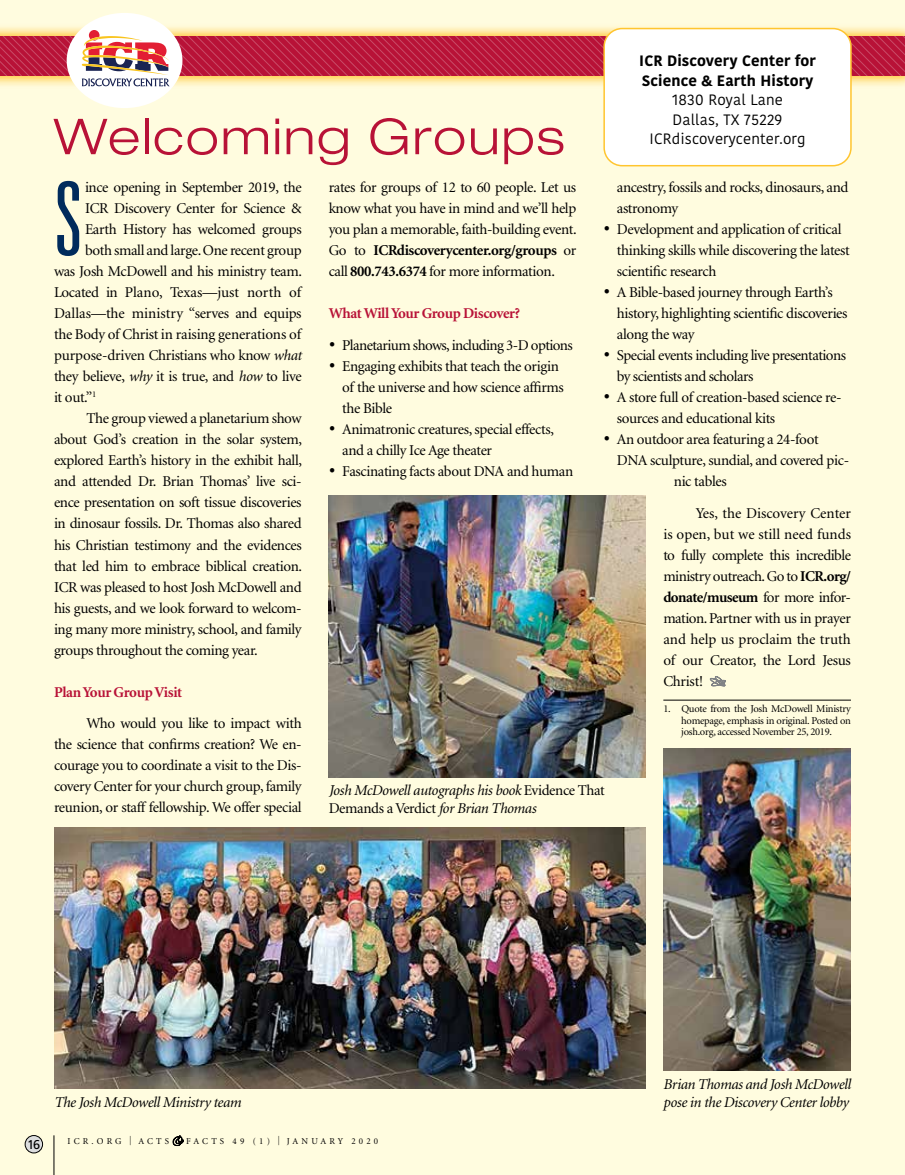
<style>
.page{position:relative;width:905px;height:1175px;background:#fff}
.page>*{position:absolute;margin:0;border:0;box-sizing:border-box;transform-origin:0 0}
.t1{font:300 ultra-condensed 102.3px "Univers LT Std";color:#002b5c}
.t2{font:300 expanded 49.5px "Helvetica Neue";letter-spacing:.035em;color:#b81237}
.t3{font:15px/21px "Minion";letter-spacing:-.025em;color:#000}
.t4{font:italic 15px/18px "Minion";letter-spacing:-.025em;color:#000}
.t5{font:15px/19.5px "Kohinoor Bangla";letter-spacing:.01em;color:#000;text-align:center}
.t6{font:700 15px "Minion";letter-spacing:-.025em;color:#b81237}
.t7{font:700 15px/19.5px "Kohinoor Bangla";letter-spacing:.01em;color:#000}
.t8{font:15px "Minion";color:#000}
.t9{font:15px "Minion";letter-spacing:-.005em;color:#000}
.t10{font:12.75px "Frutiger";color:#000}
.t11{font:10.5px/11.2px "Minion";letter-spacing:-.025em;color:#000;text-align:justify}
.t12{font:9px "Minion";letter-spacing:.35em;color:#000}
.s1{font-weight:700}
.s2{font-style:italic}
.s3{font-style:normal}
.s4{font-family:"Frutiger";font-weight:300;font-size:12.15px}
.s5{font-family:"Zapfino";font-size:6.3px}
</style>
<div class="page">
<div style="left:0;top:0;width:904px;height:1174px;background:#fffcdf"></div>
<svg style="left:0;top:24px;width:904px;height:65px"></svg>
<div style="left:67px;top:13px;width:115px;height:95px;background:#fff;border-radius:50%"></div>
<hr style="left:54px;top:1135px;width:1px;height:39px;background:#000">
<div style="left:25px;top:1135px;width:18px;height:17px;background:#dcddde;border-radius:50%"></div>
<div style="left:25px;top:1135px;width:18px;height:18px;border:1px solid #000;border-radius:50%"></div>
<img style="left:54px;top:827px;width:592px;height:261px">
<hr style="left:663px;top:700px;width:187px;height:1px;background:#000">
<svg style="left:0;top:30px;width:904px;height:56px;background:#d16869"></svg>
<img style="left:663px;top:748px;width:187px;height:322px">
<img style="left:329px;top:495px;width:317px;height:282px">
<svg style="left:710px;top:676px;width:15px;height:10px"></svg>
<div style="left:604px;top:29px;width:246px;height:137px;background:#fff;border-radius:18px"></div>
<div style="left:603px;top:28px;width:248px;height:138px;border:2px solid #ffc52f;border-radius:18px"></div>
<p class="t7" style="left:639px;top:50px;width:178px">ICR Discovery Center for<br>Science &amp; Earth History</p>
<p class="t5" style="left:649px;top:90px;width:157px">1830 Royal Lane<br>Dallas, TX 75229<br>ICRdiscoverycenter.org</p>
<h2 class="t2" style="left:54px;top:107px;width:512px">Welcoming Groups</h2>
<h1 class="t1" style="left:54px;top:166px;width:30px">S</h1>
<p class="t3" style="left:85px;top:178px;width:218px">ince opening in September 2019, the</p>
<p class="t3" style="left:616px;top:178px;width:233px">ancestry, fossils and rocks, dinosaurs, and astronomy</p>
<p class="t3" style="left:616px;top:220px;width:234px;text-indent:-14px">• Development and application of critical thinking skills while discovering the latest scientific research</p>
<p class="t3" style="left:616px;top:283px;width:232px;text-indent:-14px">• A Bible-based journey through Earth’s history, highlighting scientific discoveries along the way</p>
<p class="t3" style="left:616px;top:346px;width:231px;text-indent:-14px">• Special events including live presentations by scientists and scholars</p>
<p class="t3" style="left:616px;top:388px;width:226px;text-indent:-14px">• A store full of creation-based science re&shy;sources and educational kits</p>
<p class="t3" style="left:603px;top:430px;width:217px">• An outdoor area featuring a 24-foot</p>
<p class="t3" style="left:616px;top:451px;width:234px">DNA sculpture, sundial, and covered pic-</p>
<p class="t3" style="left:674px;top:472px;width:54px">nic tables</p>
<p class="t3" style="left:663px;top:503px;width:189px;text-align:justify;text-indent:32px">Yes, the Discovery Center is open, but we still need funds to fully complete this incredible ministry outreach. Go to <span class="s1">ICR.org/ donate/museum</span> for more infor&shy;mation. Partner with us in prayer and help us proclaim the truth of our Creator, the Lord Jesus Christ!</p>
<p class="t11" style="left:681px;top:703px;width:171px;text-indent:-18px">1. Quote from the Josh McDowell Ministry homepage, emphasis in original. Posted on josh.org, accessed November 25, 2019.</p>
<p class="t3" style="left:328px;top:178px;width:249px;text-align:justify">rates for groups of 12 to 60 people. Let us know what you have in mind and we’ll help you plan a memorable, faith-building event.<br>Go to <span class="s1">ICRdiscoverycenter.org/groups</span> or call <span class="s1">800.743.6374</span> for more information.</p>
<p class="t6" style="left:328px;top:306px;width:193px">What Will Your Group Discover?</p>
<p class="t3" style="left:328px;top:335px;width:246px">• Planetarium shows, including 3-D options</p>
<p class="t3" style="left:342px;top:356px;width:223px;text-indent:-14px">• Engaging exhibits that teach the origin of the universe and how science affirms the Bible</p>
<p class="t3" style="left:342px;top:419px;width:213px;text-indent:-14px">• Animatronic creatures, special effects, and a chilly Ice Age theater</p>
<p class="t3" style="left:328px;top:461px;width:246px">• Fascinating facts about DNA and human</p>
<p class="t3" style="left:85px;top:199px;width:218px">ICR Discovery Center for Science &amp;</p>
<p class="t3" style="left:85px;top:220px;width:218px">Earth History has welcomed groups</p>
<p class="t3" style="left:85px;top:241px;width:218px">both small and large. One recent group</p>
<p class="t3" style="left:54px;top:262px;width:249px">was Josh McDowell and his ministry team.</p>
<p class="t9" style="left:54px;top:285px;width:249px">Located in Plano, Texas—just north of</p>
<p class="t8" style="left:54px;top:306px;width:249px">Dallas—the ministry “serves and equips</p>
<p class="t3" style="left:54px;top:325px;width:249px">the Body of Christ in raising generations of</p>
<p class="t3" style="left:54px;top:346px;width:249px">purpose-driven Christians who know <span class="s2">what</span></p>
<p class="t3" style="left:54px;top:367px;width:249px">they believe, <span class="s2">why</span> it is true, and <span class="s2">how</span> to live</p>
<p class="t3" style="left:54px;top:388px;width:44px">it out.”<sup>1</sup></p>
<p class="t3" style="left:86px;top:409px;width:217px">The group viewed a planetarium show</p>
<p class="t3" style="left:54px;top:430px;width:249px">about God’s creation in the solar system,</p>
<p class="t3" style="left:54px;top:451px;width:249px">explored Earth’s history in the exhibit hall,</p>
<p class="t3" style="left:54px;top:472px;width:249px">and attended Dr. Brian Thomas’ live sci-</p>
<p class="t3" style="left:54px;top:493px;width:249px">ence presentation on soft tissue discoveries</p>
<p class="t3" style="left:54px;top:514px;width:249px">in dinosaur fossils. Dr. Thomas also shared</p>
<p class="t3" style="left:54px;top:535px;width:249px">his Christian testimony and the evidences</p>
<p class="t3" style="left:54px;top:556px;width:249px">that led him to embrace biblical creation.</p>
<p class="t3" style="left:54px;top:577px;width:249px">ICR was pleased to host Josh McDowell and</p>
<p class="t3" style="left:54px;top:598px;width:249px">his guests, and we look forward to welcom-</p>
<p class="t3" style="left:54px;top:619px;width:249px">ing many more ministry, school, and family</p>
<p class="t3" style="left:54px;top:640px;width:205px">groups throughout the coming year.</p>
<p class="t6" style="left:54px;top:684px;width:130px">Plan Your Group Visit</p>
<p class="t3" style="left:54px;top:713px;width:249px;text-align:justify;text-indent:32px">Who would you like to impact with the science that confirms creation? We en&shy;courage you to coordinate a visit to the Dis&shy;covery Center for your church group, family reunion, or staff fellowship. We offer special</p>
<p class="t4" style="left:329px;top:781px;width:278px">Josh McDowell autographs his book <span class="s3">Evidence That<br>Demands a Verdict</span> for Brian Thomas</p>
<p class="t10" style="left:27px;top:1136px;width:15px">16</p>
<p class="t4" style="left:663px;top:1076px;width:189px">Brian Thomas and Josh McDowell</p>
<p class="t4" style="left:54px;top:1093px;width:188px">The Josh McDowell Ministry team</p>
<p class="t4" style="left:663px;top:1094px;width:187px">pose in the Discovery Center lobby</p>
<p class="t12" style="left:68px;top:1136px;width:312px">ICR.ORG <span class="s4">|</span> ACTS <span class="s5">&amp;</span>FACTS 49 (1) <span class="s4">|</span> JANUARY 2020</p>
</div>
